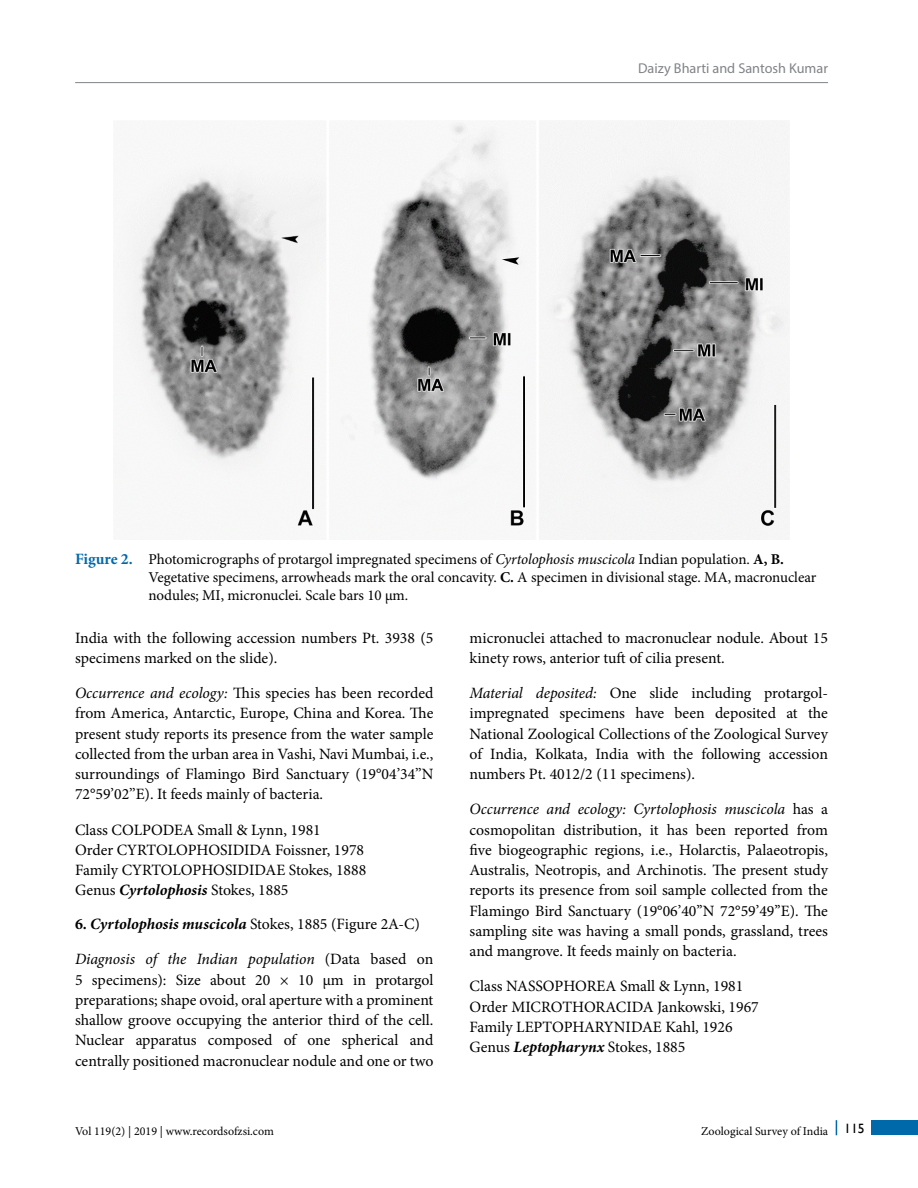
<style>
.page{position:relative;width:918px;height:1188px;background:#fff}
.page>*{position:absolute;margin:0;border:0;box-sizing:border-box;transform-origin:0 0}
.t1{font:15.75px/20.2px "Minion Pro";color:#000}
.t2{font:15px/18px "Minion Pro";letter-spacing:-.005em;color:#000}
.t3{font:14.25px "Myriad Pro";color:#818387}
.t4{font:12px "Minion Pro";color:#000}
.s1{font-weight:700;font-size:15.75px;color:#0069aa}
.s2{font-style:italic}
.s3{font-weight:700}
.s4{font-weight:700;font-style:italic}
.s5{font-family:"Gill Sans";font-size:13.5px}
</style>
<div class="page">
<div style="left:872px;top:1120px;width:46px;height:15px;background:#0069aa"></div>
<svg style="left:836px;top:1120px;width:1px;height:15px"></svg>
<hr style="left:75px;top:82px;width:753px;height:1px;background:#818387">
<img style="left:114px;top:121px;width:675px;height:418px">
<p class="t3" style="left:638px;top:59px;width:191px">Daizy Bharti and Santosh Kumar</p>
<p class="t2" style="left:148px;top:550px;width:669px;text-indent:-73px"><span class="s1">Figure 2.</span> Photomicrographs of protargol impregnated specimens of <span class="s2">Cyrtolophosis muscicola</span> Indian population. <span class="s3">A, B.<br></span>Vegetative specimens, arrowheads mark the oral concavity. <span class="s3">C.</span> A specimen in divisional stage. MA, macronuclear nodules; MI, micronuclei. Scale bars 10 μm.</p>
<p class="t1" style="left:75px;top:627px;width:360px">India with the following accession numbers Pt. 3938 (5 specimens marked on the slide).</p>
<p class="t1" style="left:75px;top:683px;width:360px;text-align:justify"><span class="s2">Occurrence and ecology:</span> This species has been recorded from America, Antarctic, Europe, China and Korea. The present study reports its presence from the water sample collected from the urban area in Vashi, Navi Mumbai, i.e., surroundings of Flamingo Bird Sanctuary (19°04’34’’N 72°59’02’’E). It feeds mainly of bacteria.</p>
<p class="t1" style="left:75px;top:820px;width:293px">Class COLPODEA Small &amp; Lynn, 1981<br>Order CYRTOLOPHOSIDIDA Foissner, 1978<br>Family CYRTOLOPHOSIDIDAE Stokes, 1888<br>Genus <span class="s4">Cyrtolophosis</span> Stokes, 1885</p>
<p class="t1" style="left:75px;top:914px;width:346px"><span class="s3">6.</span> <span class="s4">Cyrtolophosis muscicola</span> Stokes, 1885 (Figure 2A-C)</p>
<p class="t1" style="left:75px;top:949px;width:360px;text-align:justify"><span class="s2">Diagnosis of the Indian population</span> (Data based on 5 specimens): Size about 20 × 10 μm in protargol preparations; shape ovoid, oral aperture with a prominent shallow groove occupying the anterior third of the cell.<br>Nuclear apparatus composed of one spherical and centrally positioned macronuclear nodule and one or two</p>
<p class="t1" style="left:470px;top:628px;width:360px">micronuclei attached to macronuclear nodule. About 15 kinety rows, anterior tuft of cilia present.</p>
<p class="t1" style="left:470px;top:683px;width:360px;text-align:justify"><span class="s2">Material deposited:</span> One slide including protargol&shy;impregnated specimens have been deposited at the National Zoological Collections of the Zoological Survey of India, Kolkata, India with the following accession numbers Pt. 4012/2 (11 specimens).</p>
<p class="t1" style="left:470px;top:799px;width:360px;text-align:justify"><span class="s2">Occurrence and ecology: Cyrtolophosis muscicola</span> has a cosmopolitan distribution, it has been reported from five biogeographic regions, i.e., Holarctis, Palaeotropis, Australis, Neotropis, and Archinotis. The present study reports its presence from soil sample collected from the Flamingo Bird Sanctuary (19°06’40’’N 72°59’49’’E). The sampling site was having a small ponds, grassland, trees and mangrove. It feeds mainly on bacteria.</p>
<p class="t1" style="left:470px;top:976px;width:291px">Class NASSOPHOREA Small &amp; Lynn, 1981<br>Order MICROTHORACIDA Jankowski, 1967<br>Family LEPTOPHARYNIDAE Kahl, 1926<br>Genus <span class="s4">Leptopharynx</span> Stokes, 1885</p>
<p class="t4" style="left:75px;top:1123px;width:200px">Vol 119(2) | 2019 | www.recordsofzsi.com</p>
<p class="t4" style="left:701px;top:1123px;width:165px">Zoological Survey of India <span class="s5">115</span></p>
</div>
